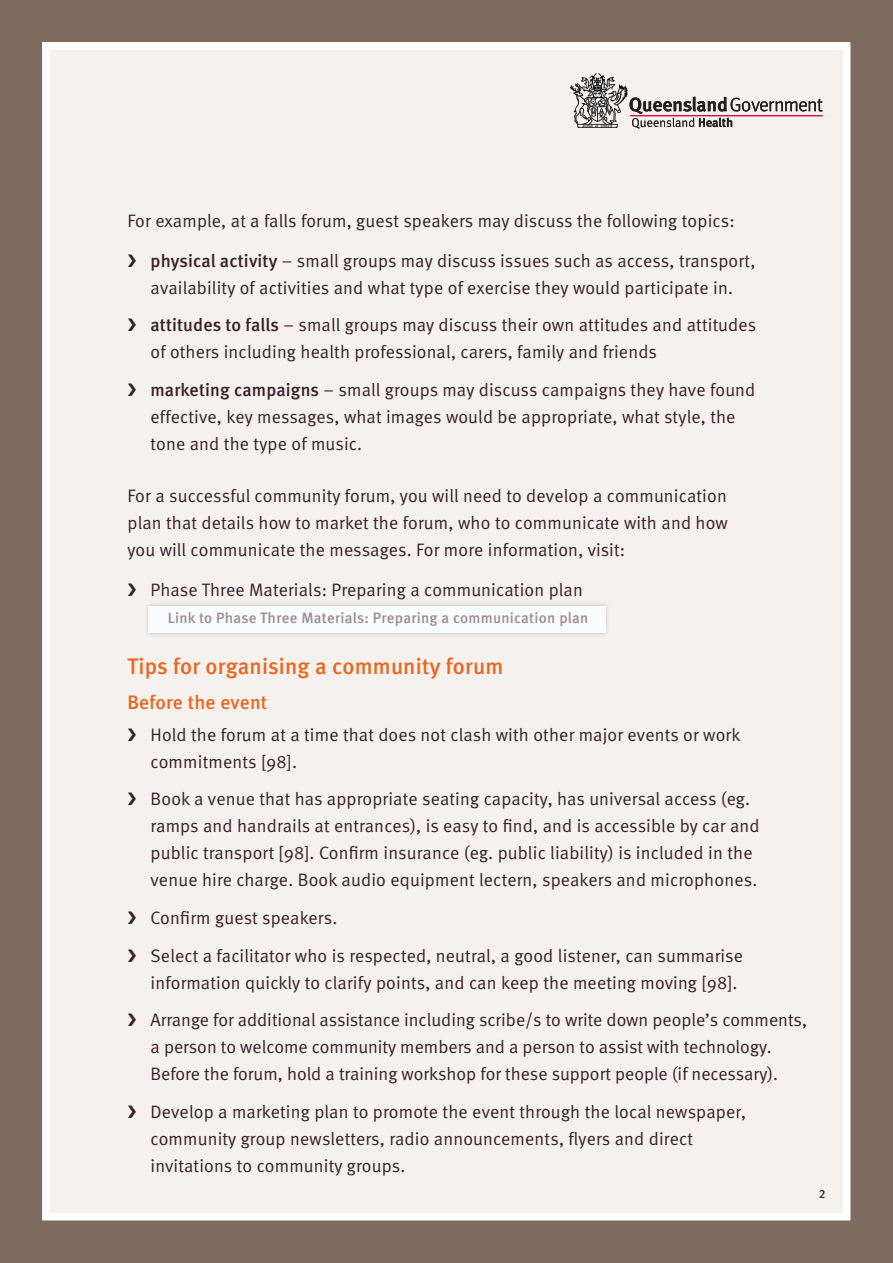
<style>
.page{position:relative;width:893px;height:1263px;background:#7e6b5f}
.page>*{position:absolute;margin:0;border:0;box-sizing:border-box;transform-origin:0 0}
.t1{font:22.5px "Meta Medium LF";letter-spacing:.01em;color:#ea6720}
.t2{font:19.5px "Meta Medium LF";letter-spacing:.01em;color:#ea6720}
.t3{font:18px/27px "Meta Normal";letter-spacing:.01em;color:#38202a}
.t4{font:15px "Meta Medium LF";letter-spacing:.02em;color:#9c8d93}
.t5{font:12px "Meta Medium LF";color:#38202a}
.s1{font-family:"Meta Medium LF"}
</style>
<div class="page">
<div style="left:43px;top:43px;width:807px;height:1177px;background:#f4f1ee"></div>
<div style="left:43px;top:43px;width:807px;height:1177px;border:8px solid #fff"></div>
<svg style="left:629px;top:97px;width:194px;height:31px"></svg>
<div style="left:144px;top:601px;width:473px;height:42px;background:#3f2f2f;opacity:.25"></div>
<div style="left:149px;top:606px;width:457px;height:26px;background:#fbfcfe"></div>
<img style="left:571px;top:74px;width:57px;height:53px">
<p class="t3" style="left:128px;top:207px;width:609px">For example, at a falls forum, guest speakers may discuss the following topics:</p>
<p class="t3" style="left:151px;top:247px;width:606px"><span class="s1">physical activity</span> – small groups may discuss issues such as access, transport, availability of activities and what type of exercise they would participate in.</p>
<p class="t3" style="left:151px;top:311px;width:607px"><span class="s1">attitudes to falls</span> – small groups may discuss their own attitudes and attitudes of others including health professional, carers, family and friends</p>
<p class="t3" style="left:151px;top:376px;width:606px"><span class="s1">marketing campaigns</span> – small groups may discuss campaigns they have found effective, key messages, what images would be appropriate, what style, the tone and the type of music.</p>
<p class="t3" style="left:128px;top:482px;width:602px;text-align:justify">For a successful community forum, you will need to develop a communication plan that details how to market the forum, who to communicate with and how you will communicate the messages. For more information, visit:</p>
<p class="t3" style="left:151px;top:576px;width:434px">Phase Three Materials: Preparing a communication plan</p>
<p class="t4" style="left:168px;top:609px;width:422px">Link to Phase Three Materials: Preparing a communication plan</p>
<p class="t1" style="left:128px;top:653px;width:377px">Tips for organising a community forum</p>
<p class="t2" style="left:128px;top:691px;width:141px">Before the event</p>
<p class="t3" style="left:151px;top:721px;width:591px">Hold the forum at a time that does not clash with other major events or work commitments [98].</p>
<p class="t3" style="left:151px;top:785px;width:611px">Book a venue that has appropriate seating capacity, has universal access (eg. ramps and handrails at entrances), is easy to find, and is accessible by car and public transport [98]. Confirm insurance (eg. public liability) is included in the venue hire charge. Book audio equipment lectern, speakers and microphones.</p>
<p class="t3" style="left:151px;top:899px;width:594px;line-height:37.7px">Confirm guest speakers.<br>Select a facilitator who is respected, neutral, a good listener, can summarise</p>
<p class="t3" style="left:151px;top:963px;width:658px;line-height:37.7px">information quickly to clarify points, and can keep the meeting moving [98].<br>Arrange for additional assistance including scribe/s to write down people’s comments,</p>
<p class="t3" style="left:151px;top:1033px;width:629px">a person to welcome community members and a person to assist with technology.<br>Before the forum, hold a training workshop for these support people (if necessary).</p>
<p class="t3" style="left:151px;top:1098px;width:597px">Develop a marketing plan to promote the event through the local newspaper, community group newsletters, radio announcements, flyers and direct invitations to community groups.</p>
<p class="t5" style="left:819px;top:1187px;width:8px">2</p>
</div>
